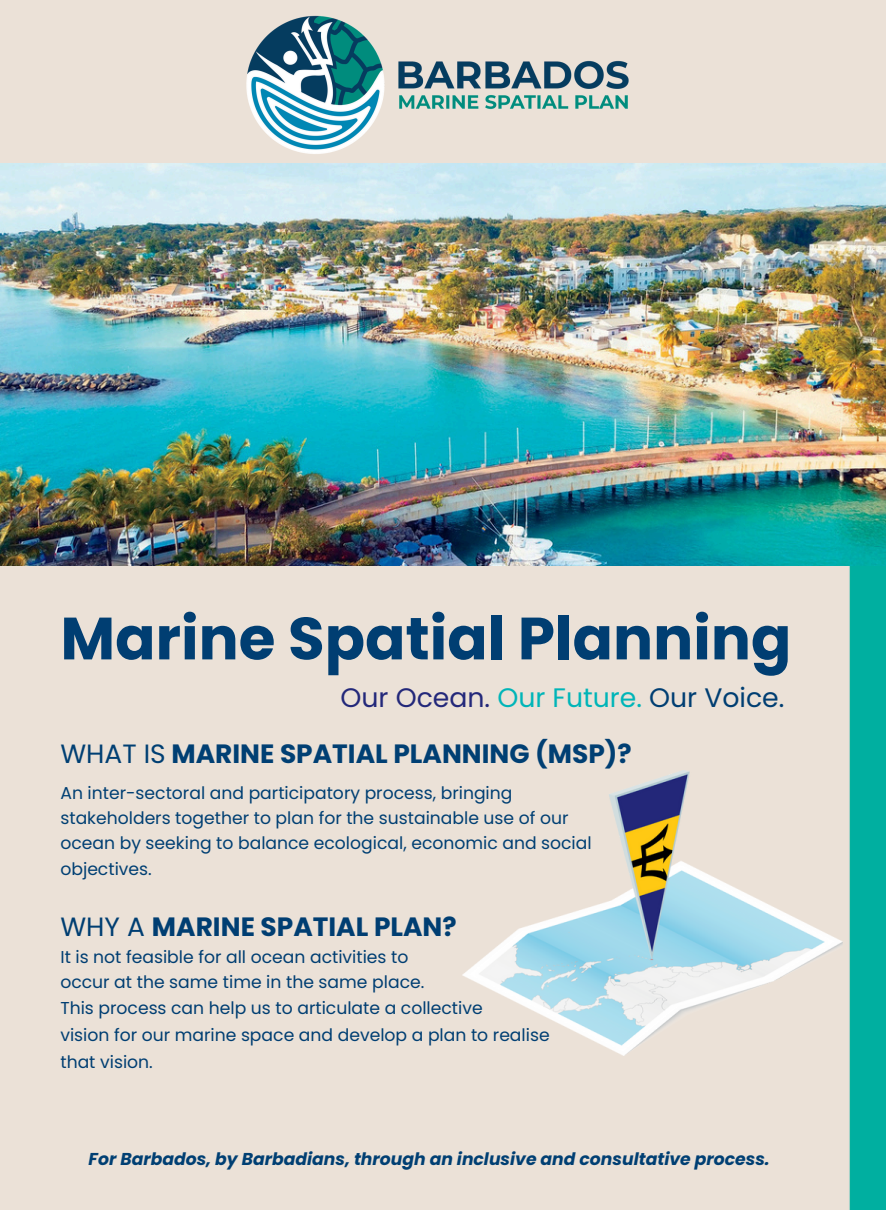
<style>
.page{position:relative;width:886px;height:1210px;background:#ebe1d7}
.page>*{position:absolute;margin:0;border:0;box-sizing:border-box;transform-origin:0 0}
.t1{font:700 59.62px "Poppins";color:#003e72}
.t2{font:26.78px "Poppins";color:#00b5b8}
.t3{font:700 26.55px "Poppins";color:#003f73}
.t4{font:700 26.55px "Poppins";color:#003e72}
.t5{font:17.1px "Poppins";color:#003e72}
.t6{font:17.1px/25.2px "Poppins";color:#003f73}
.t7{font:italic 700 17.1px "Poppins";color:#003f73}
.s1{color:#23287a}
.s2{color:#003e72}
.s3{font-weight:400}
</style>
<div class="page">
<img style="left:0;top:163px;width:886px;height:402px">
<img style="left:463px;top:771px;width:379px;height:285px">
<img style="left:230px;top:0;width:419px;height:164px">
<h3 class="t1" style="left:60px;top:597px;width:732px">Marine Spatial Planning</h3>
<h3 class="t2" style="left:340px;top:678px;width:445px"><span class="s1">Our Ocean.</span> Our Future. <span class="s2">Our Voice.</span></h3>
<p class="t3" style="left:60px;top:735px;width:573px"><span class="s3">WHAT IS</span> MARINE SPATIAL PLANNING (MSP)?</p>
<p class="t6" style="left:60px;top:780px;width:533px">An inter-sectoral and participatory process, bringing stakeholders together to plan for the sustainable use of our ocean by seeking to balance ecological, economic and social objectives.</p>
<h2 class="t4" style="left:60px;top:908px;width:398px"><span class="s3">WHY A</span> MARINE SPATIAL PLAN?</h2>
<p class="t5" style="left:60px;top:945px;width:349px">It is not feasible for all ocean activities to</p>
<h2 class="t5" style="left:60px;top:970px;width:365px">occur at the same time in the same place.</h2>
<p class="t5" style="left:60px;top:996px;width:424px">This process can help us to articulate a collective</p>
<p class="t5" style="left:60px;top:1023px;width:491px">vision for our marine space and develop a plan to realise</p>
<p class="t5" style="left:60px;top:1050px;width:94px">that vision.</p>
<p class="t7" style="left:89px;top:1147px;width:683px">For Barbados, by Barbadians, through an inclusive and consultative process.</p>
</div>
